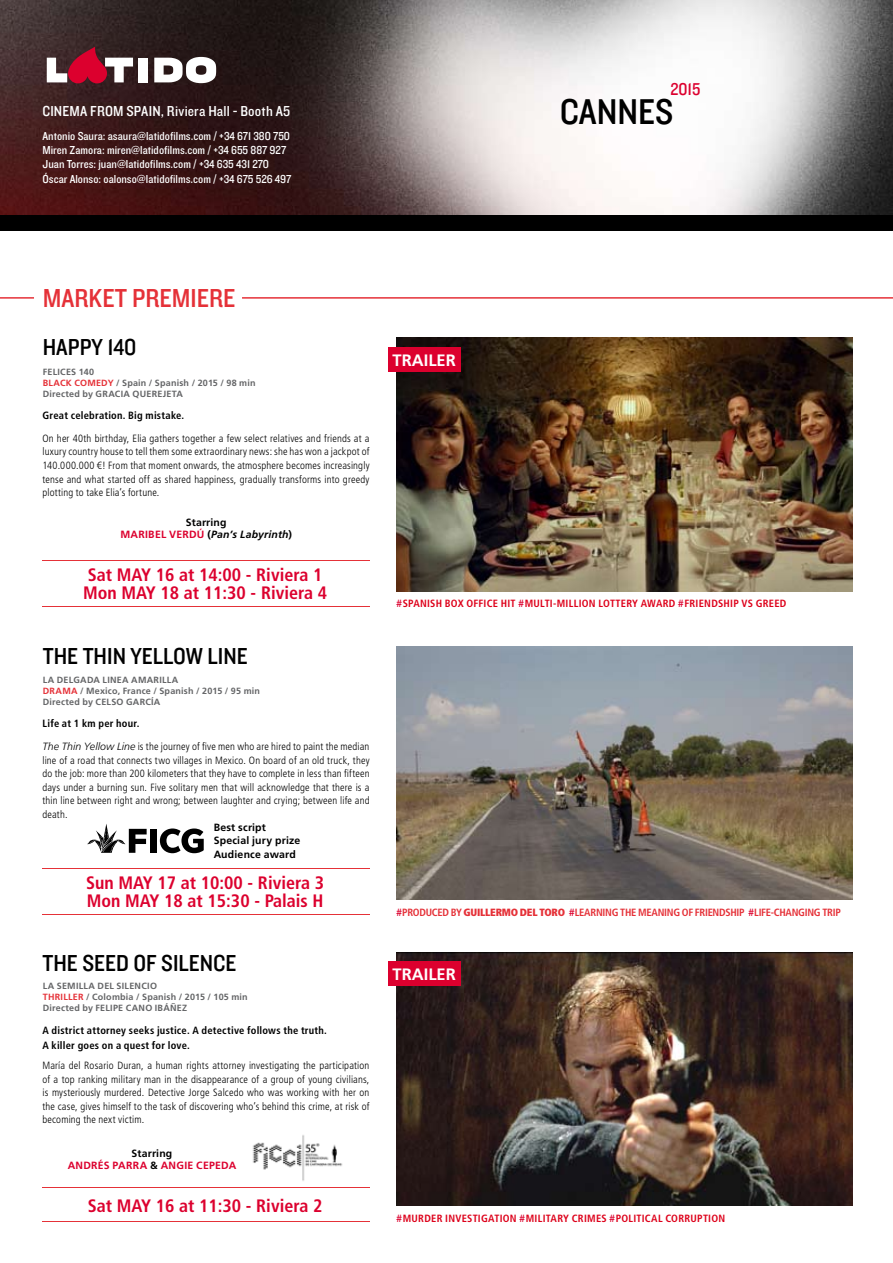
<style>
.page{position:relative;width:893px;height:1263px;background:#fff}
.page>*{position:absolute;margin:0;border:0;box-sizing:border-box;transform-origin:0 0}
.t1{font:37.2px "Knockout HTF30 Junior Welterwt";color:#000}
.t2{font:27px "Knockout HTF30 Junior Welterwt";color:#e53138}
.t3{font:24px "Knockout HTF30 Junior Welterwt";color:#000}
.t4{font:700 condensed 18px/18px "Frutiger LT Std";color:#dc002e}
.t5{font:17.7px "Knockout HTF30 Junior Welterwt";color:#dc002e}
.t6{font:700 16.5px "Frutiger";color:#fff}
.t7{font:15px "Knockout HTF30 Junior Welterwt";letter-spacing:.015em;color:#fff}
.t8{font:12px/14.4px "Knockout HTF30 Junior Welterwt";color:#fff}
.t9{font:300 condensed 10.5px/13.5px "Frutiger LT Std";letter-spacing:.015em;color:#000;text-align:justify}
.t10{font:700 condensed 10.5px/15px "Frutiger LT Std";letter-spacing:.02em;color:#000}
.t11{font:700 condensed 10.5px "Frutiger";letter-spacing:.02em;color:#dd001a}
.t12{font:700 condensed 10.5px "Frutiger";letter-spacing:-.025em;color:#e53138}
.t13{font:700 10.5px/13.2px "Frutiger LT Std";letter-spacing:.02em;color:#000}
.t14{font:italic 700 10.5px/12px "Frutiger LT Std";letter-spacing:.015em;color:#000;text-align:center}
.t15{font:700 10.5px/12px "Frutiger LT Std";letter-spacing:.025em;color:#dc002e;text-align:center}
.t16{font:700 9px/10.8px "Frutiger LT Std";letter-spacing:.025em;color:#646567}
.s1{color:#e53138}
.s2{font-style:normal}
.s3{font-style:normal;color:#dc002e}
.s4{font-style:italic;font-stretch:normal}
.s5{color:#000}
.s6{color:#dc002e}
.s7{font-weight:900}
</style>
<div class="page">
<img style="left:252px;top:1135px;width:91px;height:46px">
<img style="left:396px;top:338px;width:456px;height:253px">
<hr style="left:43px;top:560px;width:327px;height:1px;background:#e53138">
<hr style="left:43px;top:606px;width:327px;height:1px;background:#e53138">
<div style="left:388px;top:347px;width:72px;height:25px;background:#dc002e"></div>
<img style="left:396px;top:952px;width:456px;height:253px">
<hr style="left:43px;top:1187px;width:327px;height:1px;background:#e53138">
<hr style="left:43px;top:1220px;width:327px;height:1px;background:#e53138">
<div style="left:388px;top:962px;width:72px;height:24px;background:#dc002e"></div>
<img style="left:396px;top:646px;width:456px;height:253px">
<hr style="left:43px;top:868px;width:327px;height:1px;background:#e53138">
<hr style="left:43px;top:914px;width:327px;height:1px;background:#e53138">
<div style="left:0;top:0;width:893px;height:230px;background:#000"></div>
<img style="left:0;top:0;width:893px;height:215px">
<svg style="left:47px;top:47px;width:86px;height:36px;background:#974c5a"></svg>
<div style="left:138px;top:58px;width:9px;height:24px;background:#fff"></div>
<svg style="left:154px;top:57px;width:62px;height:26px;background:#c1bcbc"></svg>
<hr style="left:0;top:297px;width:34px;height:2px;background:#e53138">
<hr style="left:242px;top:297px;width:651px;height:2px;background:#e53138">
<div style="left:150px;top:829px;width:7px;height:24px;background:#000"></div>
<svg style="left:87px;top:824px;width:60px;height:29px"></svg>
<svg style="left:160px;top:828px;width:44px;height:25px"></svg>
<h3 class="t7" style="left:43px;top:104px;width:249px">CINEMA FROM SPAIN, Riviera Hall - Booth A5</h3>
<p class="t8" style="left:43px;top:129px;width:250px">Antonio Saura: asaura@latidofilms.com / +34 671 380 750<br>Miren Zamora: miren@latidofilms.com / +34 655 887 927<br>Juan Torres: juan@latidofilms.com / +34 635 431 270<br>Óscar Alonso: oalonso@latidofilms.com / +34 675 526 497</p>
<h3 class="t5" style="left:670px;top:80px;width:32px">2015</h3>
<h1 class="t1" style="left:560px;top:93px;width:115px">CANNES</h1>
<h2 class="t2" style="left:43px;top:284px;width:194px">MARKET PREMIERE</h2>
<h3 class="t3" style="left:43px;top:335px;width:95px">HAPPY 140</h3>
<p class="t16" style="left:43px;top:366px;width:214px">FELICES 140<br><span class="s1">BLACK COMEDY</span> / Spain / Spanish / 2015 / 98 min<br>Directed by GRACIA QUEREJETA</p>
<p class="t9" style="left:42px;top:432px;width:329px">On her 40th birthday, Elia gathers together a few select relatives and friends at a luxury country house to tell them some extraordinary news: she has won a jackpot of 140.000.000 €! From that moment onwards, the atmosphere becomes increasingly tense and what started off as shared happiness, gradually transforms into greedy plotting to take Elia’s fortune.</p>
<p class="t10" style="left:42px;top:408px;width:143px">Great celebration. Big mistake.</p>
<p class="t14" style="left:120px;top:516px;width:173px"><span class="s2">Starring<br></span><span class="s3">MARIBEL VERDÚ</span> <span class="s2">(</span>Pan’s Labyrinth<span class="s2">)</span></p>
<h3 class="t4" style="left:83px;top:566px;width:246px">Sat MAY 16 at 14:00 - Riviera 1<br>Mon MAY 18 at 11:30 - Riviera 4</h3>
<h3 class="t3" style="left:43px;top:643px;width:206px">THE THIN YELLOW LINE</h3>
<p class="t16" style="left:43px;top:675px;width:219px">LA DELGADA LINEA AMARILLA<br><span class="s1">DRAMA</span> / Mexico, France / Spanish / 2015 / 95 min<br>Directed by CELSO GARCÍA</p>
<p class="t9" style="left:42px;top:740px;width:329px"><span class="s4">The Thin Yellow Line</span> is the journey of five men who are hired to paint the median line of a road that connects two villages in Mexico. On board of an old truck, they do the job: more than 200 kilometers that they have to complete in less than fifteen days under a burning sun. Five solitary men that will acknowledge that there is a thin line between right and wrong; between laughter and crying; between life and death.</p>
<p class="t10" style="left:42px;top:716px;width:99px">Life at 1 km per hour.</p>
<p class="t13" style="left:214px;top:821px;width:88px">Best script<br>Special jury prize<br>Audience award</p>
<h3 class="t4" style="left:86px;top:874px;width:240px">Sun MAY 17 at 10:00 - Riviera 3<br>Mon MAY 18 at 15:30 - Palais H</h3>
<h3 class="t3" style="left:43px;top:950px;width:195px">THE SEED OF SILENCE</h3>
<p class="t16" style="left:43px;top:981px;width:206px">LA SEMILLA DEL SILENCIO<br><span class="s1">THRILLER</span> / Colombia / Spanish / 2015 / 105 min<br>Directed by FELIPE CANO IBÁÑEZ</p>
<p class="t10" style="left:42px;top:1022px;width:286px">A district attorney seeks justice. A detective follows the truth.<br>A killer goes on a quest for love.</p>
<p class="t9" style="left:42px;top:1059px;width:329px">María del Rosario Duran, a human rights attorney investigating the participation of a top ranking military man in the disappearance of a group of young civilians, is mysteriously murdered. Detective Jorge Salcedo who was working with her on the case, gives himself to the task of discovering who’s behind this crime, at risk of becoming the next victim.</p>
<p class="t15" style="left:68px;top:1148px;width:170px"><span class="s5">Starring<br></span>ANDRÉS PARRA <span class="s5">&amp;</span> ANGIE CEPEDA</p>
<h3 class="t4" style="left:88px;top:1196px;width:236px">Sat MAY 16 at 11:30 - Riviera 2</h3>
<h3 class="t6" style="left:393px;top:351px;width:65px">TRAILER</h3>
<p class="t11" style="left:396px;top:597px;width:392px"><span class="s6">#</span>SPANISH BOX OFFICE HIT <span class="s6">#</span>MULTI-MILLION LOTTERY AWARD <span class="s6">#</span>FRIENDSHIP VS GREED</p>
<p class="t12" style="left:396px;top:906px;width:446px"><span class="s6">#</span>PRODUCED BY <span class="s7">GUILLERMO DEL TORO</span> <span class="s6">#</span>LEARNING THE MEANING OF FRIENDSHIP <span class="s6">#</span>LIFE-CHANGING TRIP</p>
<h3 class="t6" style="left:393px;top:965px;width:65px">TRAILER</h3>
<p class="t11" style="left:396px;top:1212px;width:330px"><span class="s6">#</span>MURDER INVESTIGATION <span class="s6">#</span>MILITARY CRIMES <span class="s6">#</span>POLITICAL CORRUPTION</p>
</div>
